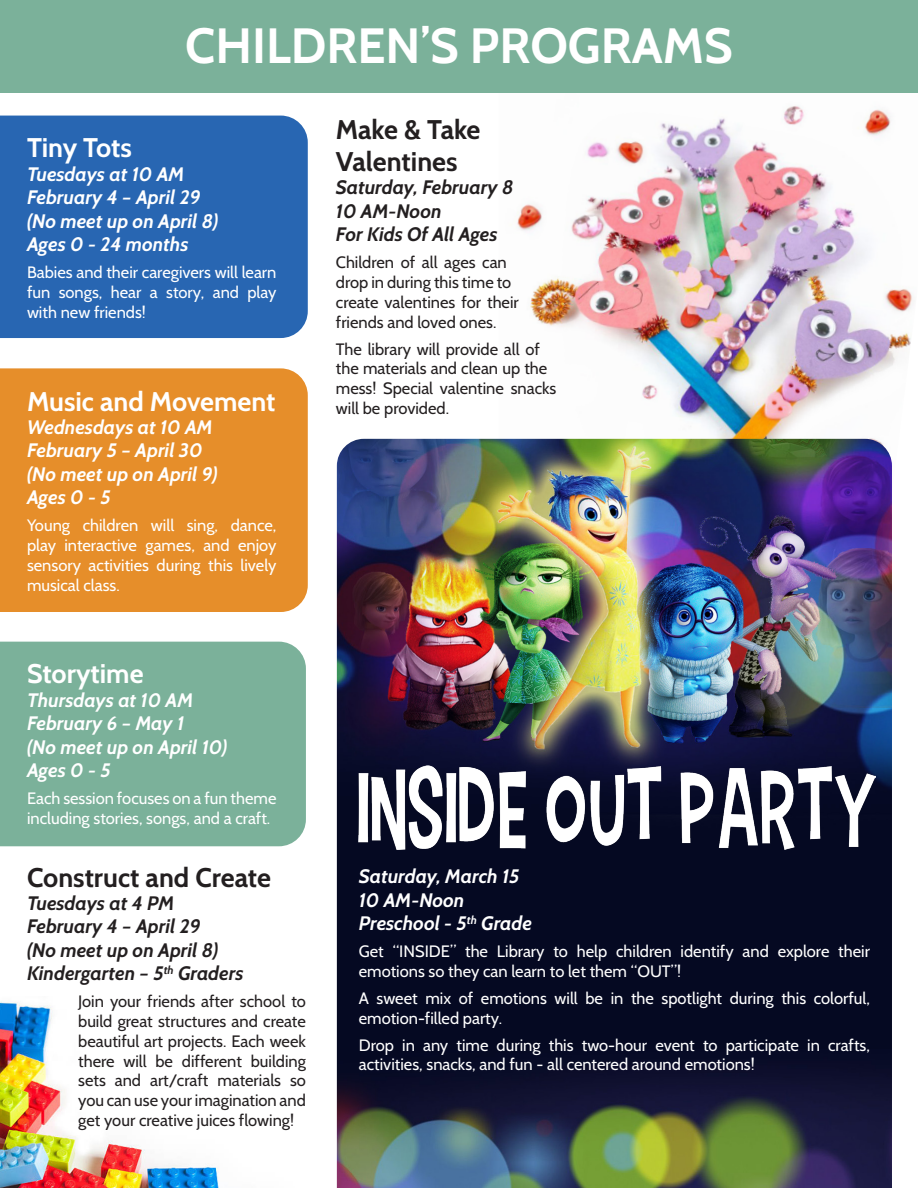
<style>
.page{position:relative;width:918px;height:1188px;background:#fff}
.page>*{position:absolute;margin:0;border:0;box-sizing:border-box;transform-origin:0 0}
.t1{font:700 49.5px "Cabin";color:#fff}
.t2{font:700 27px "Cabin";color:#231f20}
.t3{font:700 27px "Cabin";color:#fff}
.t4{font:italic 700 19.5px "Cabin";color:#fff}
.t5{font:italic 700 19.5px "Cabin";color:#231f20}
.t6{font:16.5px/19.8px "Cabin";color:#fff}
.t7{font:16.5px/19.8px "Cabin";color:#231f20}
</style>
<div class="page">
<img style="left:499px;top:106px;width:414px;height:333px">
<img style="left:0;top:1001px;width:219px;height:187px">
<div style="left:0;top:0;width:918px;height:93px;background:#7bb19a"></div>
<div style="left:0;top:642px;width:306px;height:204px;background:#7bb19a"></div>
<div style="left:0;top:116px;width:308px;height:222px;background:#2866b2"></div>
<div style="left:0;top:368px;width:308px;height:244px;background:#e68e2a"></div>
<img style="left:337px;top:439px;width:555px;height:749px">
<img style="left:359px;top:766px;width:516px;height:83px">
<p class="t1" style="left:185px;top:16px;width:549px">CHILDREN’S PROGRAMS</p>
<p class="t3" style="left:27px;top:132px;width:106px">Tiny Tots</p>
<p class="t4" style="left:27px;top:162px;width:159px">Tuesdays at 10 AM</p>
<p class="t4" style="left:27px;top:185px;width:175px">February 4 – April 29</p>
<p class="t4" style="left:27px;top:209px;width:193px">(No meet up on April 8)</p>
<p class="t4" style="left:27px;top:232px;width:163px">Ages 0 - 24 months</p>
<p class="t6" style="left:27px;top:262px;width:251px;text-align:justify">Babies and their caregivers will learn fun songs, hear a story, and play with new friends!</p>
<p class="t3" style="left:27px;top:385px;width:250px">Music and Movement</p>
<p class="t4" style="left:27px;top:415px;width:187px">Wednesdays at 10 AM</p>
<p class="t4" style="left:27px;top:439px;width:177px">February 5 – April 30</p>
<p class="t4" style="left:27px;top:462px;width:192px">(No meet up on April 9)</p>
<p class="t4" style="left:27px;top:486px;width:85px">Ages 0 - 5</p>
<p class="t6" style="left:27px;top:515px;width:251px;text-align:justify">Young children will sing, dance, play interactive games, and enjoy sensory activities during this lively musical class.</p>
<p class="t3" style="left:27px;top:658px;width:118px">Storytime</p>
<p class="t4" style="left:27px;top:688px;width:168px">Thursdays at 10 AM</p>
<p class="t4" style="left:27px;top:712px;width:159px">February 6 – May 1</p>
<p class="t4" style="left:27px;top:735px;width:202px">(No meet up on April 10)</p>
<p class="t4" style="left:27px;top:758px;width:85px">Ages 0 - 5</p>
<p class="t6" style="left:27px;top:788px;width:251px">Each session focuses on a fun theme including stories, songs, and a craft.</p>
<p class="t2" style="left:27px;top:861px;width:246px">Construct and Create</p>
<p class="t5" style="left:27px;top:891px;width:149px">Tuesdays at 4 PM</p>
<p class="t5" style="left:27px;top:915px;width:175px">February 4 – April 29</p>
<p class="t5" style="left:27px;top:938px;width:193px">(No meet up on April 8)</p>
<p class="t5" style="left:27px;top:962px;width:218px">Kindergarten – 5<sup>th</sup> Graders</p>
<p class="t7" style="left:78px;top:991px;width:229px;text-align:justify">Join your friends after school to build great structures and create beautiful art projects. Each week there will be different building sets and art/craft materials so you can use your imagination and get your creative juices flowing!</p>
<p class="t2" style="left:336px;top:113px;width:146px">Make &amp; Take</p>
<p class="t2" style="left:336px;top:145px;width:123px">Valentines</p>
<p class="t5" style="left:336px;top:176px;width:179px">Saturday, February 8</p>
<p class="t5" style="left:336px;top:199px;width:107px">10 AM-Noon</p>
<p class="t5" style="left:336px;top:223px;width:163px">For Kids Of All Ages</p>
<p class="t7" style="left:336px;top:252px;width:185px">Children of all ages can drop in during this time to create valentines for their friends and loved ones.</p>
<p class="t7" style="left:336px;top:339px;width:222px">The library will provide all of the materials and clean up the mess! Special valentine snacks will be provided.</p>
<p class="t4" style="left:359px;top:865px;width:162px">Saturday, March 15</p>
<p class="t4" style="left:359px;top:888px;width:107px">10 AM-Noon</p>
<p class="t4" style="left:359px;top:911px;width:175px">Preschool - 5<sup>th</sup> Grade</p>
<p class="t6" style="left:359px;top:941px;width:513px">Get “INSIDE” the Library to help children identify and explore their emotions so they can learn to let them “OUT”!</p>
<p class="t6" style="left:359px;top:988px;width:513px">A sweet mix of emotions will be in the spotlight during this colorful, emotion-filled party.</p>
<p class="t6" style="left:359px;top:1035px;width:513px">Drop in any time during this two-hour event to participate in crafts, activities, snacks, and fun - all centered around emotions!</p>
</div>
